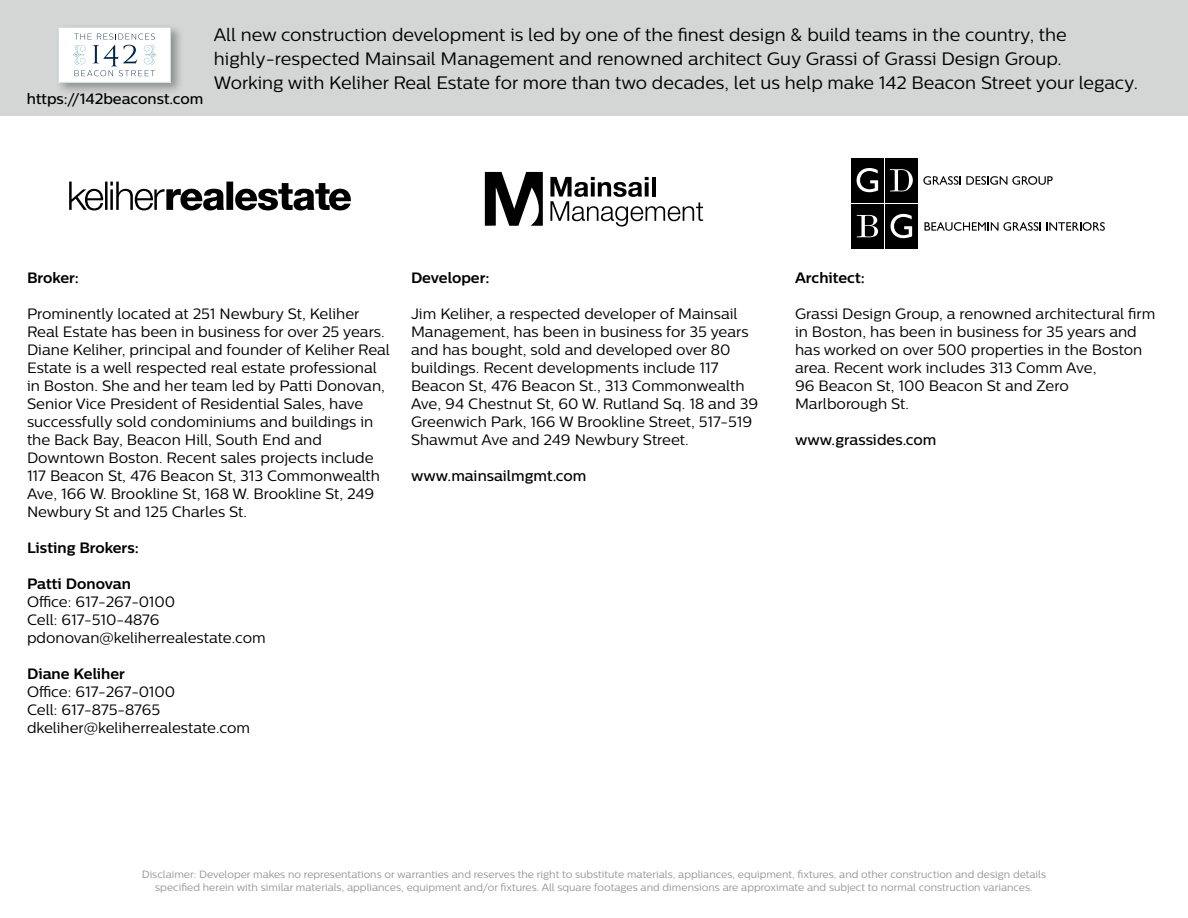
<style>
.page{position:relative;width:1188px;height:918px;background:#fff}
.page>*{position:absolute;margin:0;border:0;box-sizing:border-box;transform-origin:0 0}
.t1{font:18px/24px "Centrale Sans";color:#000}
.t2{font:15px/18px "Centrale Sans";color:#000}
.t3{font:700 15px "Centrale Sans";color:#000}
.t4{font:500 15px "Centrale Sans";color:#000}
.t5{font:10.5px/12.6px "Centrale Sans";color:#969798;text-align:center}
</style>
<div class="page">
<div style="left:0;top:0;width:1188px;height:116px;background:#d4d5d5"></div>
<div style="left:55px;top:24px;width:129px;height:71px;background:#000;opacity:.33"></div>
<svg style="left:58px;top:27px;width:113px;height:55px;background:#edf0f2"></svg>
<svg style="left:69px;top:182px;width:282px;height:28px"></svg>
<svg style="left:485px;top:172px;width:218px;height:54px"></svg>
<div style="left:885px;top:158px;width:33px;height:44px;background:#000"></div>
<div style="left:851px;top:158px;width:33px;height:44px;background:#000"></div>
<svg style="left:857px;top:168px;width:21px;height:24px"></svg>
<svg style="left:890px;top:169px;width:23px;height:22px"></svg>
<svg style="left:923px;top:176px;width:130px;height:9px"></svg>
<div style="left:885px;top:204px;width:33px;height:44px;background:#000"></div>
<div style="left:851px;top:204px;width:33px;height:44px;background:#000"></div>
<svg style="left:891px;top:214px;width:21px;height:24px"></svg>
<svg style="left:857px;top:215px;width:21px;height:22px"></svg>
<svg style="left:925px;top:222px;width:180px;height:9px"></svg>
<p class="t4" style="left:27px;top:90px;width:178px">https://142beaconst.com</p>
<p class="t1" style="left:214px;top:23px;width:926px">All new construction development is led by one of the finest design &amp; build teams in the country, the highly-respected Mainsail Management and renowned architect Guy Grassi of Grassi Design Group.<br>Working with Keliher Real Estate for more than two decades, let us help make 142 Beacon Street your legacy.</p>
<p class="t3" style="left:27px;top:268px;width:54px">Broker:</p>
<p class="t2" style="left:27px;top:304px;width:365px">Prominently located at 251 Newbury St, Keliher Real Estate has been in business for over 25 years.<br>Diane Keliher, principal and founder of Keliher Real Estate is a well respected real estate professional in Boston. She and her team led by Patti Donovan, Senior Vice President of Residential Sales, have successfully sold condominiums and buildings in the Back Bay, Beacon Hill, South End and Downtown Boston. Recent sales projects include 117 Beacon St, 476 Beacon St, 313 Commonwealth Ave, 166 W. Brookline St, 168 W. Brookline St, 249<br>Newbury St and 125 Charles St.</p>
<p class="t3" style="left:27px;top:538px;width:113px">Listing Brokers:</p>
<p class="t3" style="left:27px;top:574px;width:106px">Patti Donovan</p>
<p class="t2" style="left:27px;top:592px;width:240px">Office: 617-267-0100<br>Cell: 617-510-4876 pdonovan@keliherrealestate.com</p>
<p class="t3" style="left:27px;top:664px;width:100px">Diane Keliher</p>
<p class="t2" style="left:27px;top:682px;width:225px">Office: 617-267-0100<br>Cell: 617-875-8765 dkeliher@keliherrealestate.com</p>
<p class="t3" style="left:411px;top:268px;width:80px">Developer:</p>
<p class="t2" style="left:411px;top:304px;width:349px">Jim Keliher, a respected developer of Mainsail Management, has been in business for 35 years and has bought, sold and developed over 80 buildings. Recent developments include 117<br>Beacon St, 476 Beacon St., 313 Commonwealth Ave, 94 Chestnut St, 60 W. Rutland Sq. 18 and 39<br>Greenwich Park, 166 W Brookline Street, 517-519<br>Shawmut Ave and 249 Newbury Street.</p>
<p class="t4" style="left:411px;top:466px;width:177px">www.mainsailmgmt.com</p>
<p class="t3" style="left:795px;top:268px;width:71px">Architect:</p>
<p class="t2" style="left:795px;top:304px;width:362px">Grassi Design Group, a renowned architectural firm in Boston, has been in business for 35 years and has worked on over 500 properties in the Boston area. Recent work includes 313 Comm Ave,<br>96 Beacon St, 100 Beacon St and Zero Marlborough St.</p>
<p class="t4" style="left:795px;top:430px;width:143px">www.grassides.com</p>
<p class="t5" style="left:142px;top:868px;width:906px">Disclaimer: Developer makes no representations or warranties and reserves the right to substitute materials, appliances, equipment, fixtures, and other construction and design details specified herein with similar materials, appliances, equipment and/or fixtures. All square footages and dimensions are approximate and subject to normal construction variances.</p>
</div>
